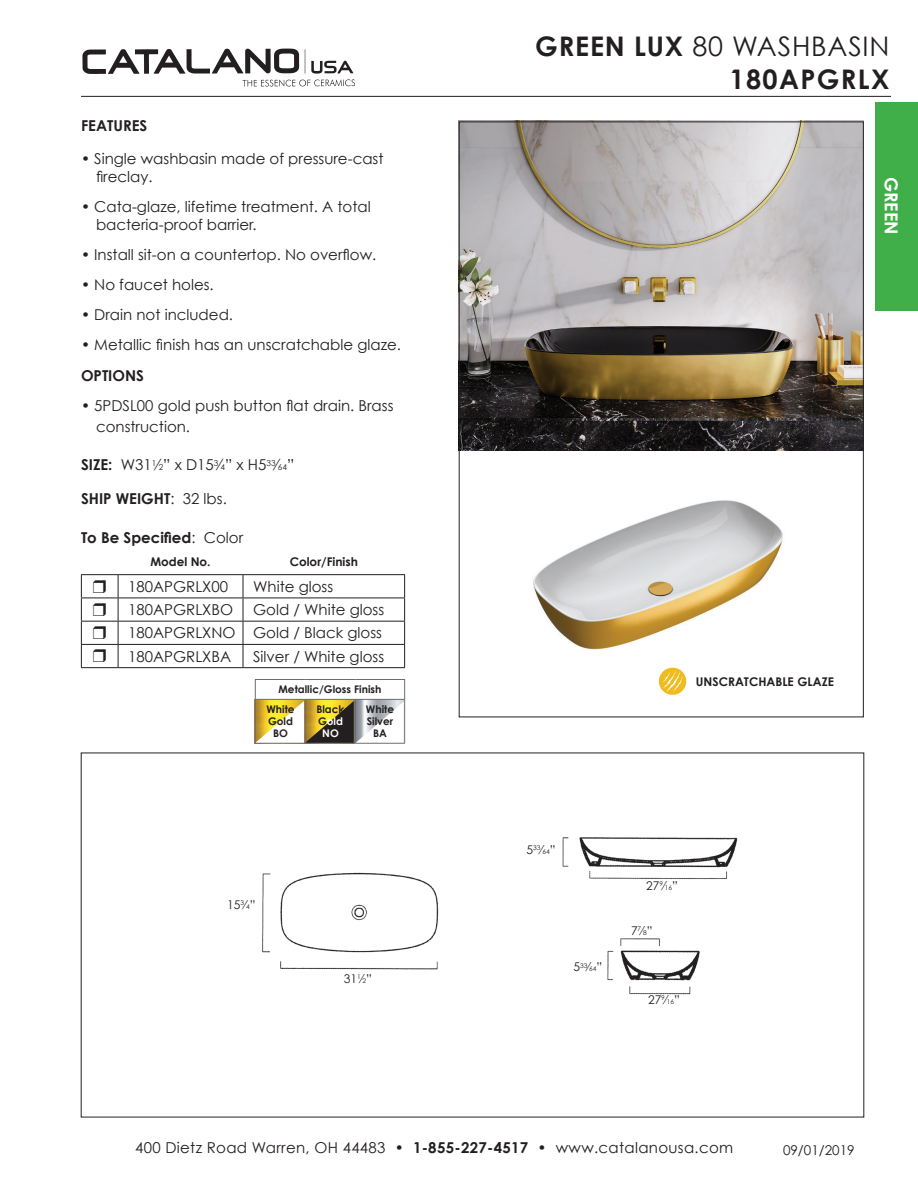
<style>
.page{position:relative;width:918px;height:1188px;background:#fff}
.page>*{position:absolute;margin:0;border:0;box-sizing:border-box;transform-origin:0 0}
.t1{font:700 27px/32.4px "Century Gothic";letter-spacing:.05em;color:#231f20;text-align:right}
.t2{font:700 18px "Century Gothic";color:#fff}
.t3{font:15px/18px "Century Gothic";color:#231f20}
.t4{font:15px "Century Gothic";letter-spacing:.02em;color:#231f20}
.t5{font:700 15px "Century Gothic";color:#231f20}
.t6{font:13.5px "Century Gothic";color:#231f20}
.t7{font:700 12px "Century Gothic";color:#231f20}
.t8{font:12px "Century Gothic";color:#231f20}
.t9{font:700 10.5px/12px "Century Gothic";color:#231f20;text-align:center}
.t10{font:6.6px "Century Gothic";color:#231f20}
.s1{font-style:italic}
.s2{font-weight:700}
.s3{font-size:8.25px}
.s4{font-weight:400}
.s5{color:#fff}
.s6{font-size:6.6px}
.s7{font-size:12px}
</style>
<div class="page">
<hr style="left:81px;top:96px;width:810px;height:1px;background:#231f20">
<div style="left:875px;top:102px;width:43px;height:208px;background:#40ae49"></div>
<img style="left:82px;top:48px;width:273px;height:39px">
<img style="left:459px;top:121px;width:405px;height:330px">
<hr style="left:81px;top:574px;width:37px;height:1px;background:#231f20">
<hr style="left:118px;top:574px;width:125px;height:1px;background:#231f20">
<hr style="left:118px;top:598px;width:125px;height:1px;background:#231f20">
<hr style="left:118px;top:621px;width:125px;height:1px;background:#231f20">
<hr style="left:118px;top:644px;width:125px;height:1px;background:#231f20">
<hr style="left:118px;top:667px;width:125px;height:1px;background:#231f20">
<hr style="left:243px;top:574px;width:162px;height:1px;background:#231f20">
<hr style="left:243px;top:598px;width:162px;height:1px;background:#231f20">
<hr style="left:243px;top:621px;width:162px;height:1px;background:#231f20">
<hr style="left:243px;top:644px;width:162px;height:1px;background:#231f20">
<svg style="left:243px;top:575px;width:1px;height:92px"></svg>
<svg style="left:404px;top:575px;width:1px;height:92px"></svg>
<hr style="left:243px;top:667px;width:162px;height:1px;background:#231f20">
<img style="left:262px;top:872px;width:178px;height:98px">
<img style="left:562px;top:837px;width:176px;height:43px">
<img style="left:607px;top:938px;width:93px;height:57px">
<img style="left:533px;top:500px;width:250px;height:150px">
<hr style="left:255px;top:679px;width:51px;height:1px;background:#6c6d70">
<hr style="left:306px;top:679px;width:49px;height:1px;background:#6c6d70">
<hr style="left:355px;top:679px;width:50px;height:1px;background:#6c6d70">
<svg style="left:255px;top:680px;width:150px;height:63px"></svg>
<hr style="left:255px;top:699px;width:51px;height:1px;background:#6c6d70">
<hr style="left:255px;top:700px;width:1px;height:43px;background:#6c6d70">
<hr style="left:306px;top:699px;width:49px;height:1px;background:#6c6d70">
<hr style="left:305px;top:700px;width:1px;height:43px;background:#6c6d70">
<hr style="left:355px;top:699px;width:50px;height:1px;background:#6c6d70">
<hr style="left:355px;top:700px;width:1px;height:43px;background:#6c6d70">
<hr style="left:404px;top:700px;width:1px;height:43px;background:#6c6d70">
<hr style="left:255px;top:743px;width:51px;height:1px;background:#6c6d70">
<hr style="left:306px;top:743px;width:49px;height:1px;background:#6c6d70">
<hr style="left:355px;top:743px;width:50px;height:1px;background:#6c6d70">
<img style="left:658px;top:667px;width:29px;height:28px">
<svg style="left:81px;top:575px;width:38px;height:93px"></svg>
<p class="t5" style="left:81px;top:116px;width:68px">FEATURES</p>
<p class="t3" style="left:96px;top:149px;width:289px;text-indent:-15px"><span class="s1">•</span> Single washbasin made of pressure-cast fireclay.</p>
<p class="t3" style="left:96px;top:197px;width:276px;text-indent:-15px">• Cata-glaze, lifetime treatment. A total bacteria-proof barrier.</p>
<p class="t3" style="left:81px;top:245px;width:297px">• Install sit-on a countertop. No overflow.</p>
<p class="t3" style="left:81px;top:275px;width:134px">• No faucet holes.</p>
<p class="t3" style="left:81px;top:305px;width:154px">• Drain not included.</p>
<p class="t3" style="left:81px;top:335px;width:321px">• Metallic finish has an unscratchable glaze.</p>
<p class="t5" style="left:81px;top:366px;width:65px">OPTIONS</p>
<p class="t3" style="left:96px;top:395px;width:299px;line-height:21px;text-indent:-15px">• 5PDSL00 gold push button flat drain. Brass construction.</p>
<p class="t3" style="left:81px;top:455px;width:215px"><span class="s2">Size:</span> W31<sup>1</sup>⁄<span class="s3">2</span>” x D15<sup>3</sup>⁄<span class="s3">4</span>” x H5<sup>33</sup>⁄<span class="s3">64</span>”</p>
<p class="t5" style="left:81px;top:489px;width:147px">SHIP WEIGHT<span class="s4">: 32 lbs.</span></p>
<p class="t5" style="left:81px;top:528px;width:164px">To Be Specified<span class="s4">: Color</span></p>
<p class="t7" style="left:150px;top:555px;width:62px">Model No.</p>
<p class="t7" style="left:290px;top:555px;width:70px">Color/Finish</p>
<p class="t3" style="left:128px;top:577px;width:101px">180APGRLX00</p>
<p class="t3" style="left:253px;top:577px;width:82px">White gloss</p>
<p class="t3" style="left:128px;top:601px;width:106px">180APGRLXBO</p>
<p class="t3" style="left:128px;top:598px;width:258px;line-height:23.2px;text-indent:125px">Gold / White gloss<br>180APGRLXNO Gold / Black gloss<br>180APGRLXBA</p>
<p class="t3" style="left:253px;top:647px;width:133px">Silver / White gloss</p>
<p class="t9" style="left:266px;top:679px;width:117px;line-height:20px;text-align:left;text-indent:12px">Metallic/Gloss Finish<br>White</p>
<p class="t9" style="left:268px;top:715px;width:26px">Gold<br>BO</p>
<p class="t9" style="left:316px;top:703px;width:30px">Black<br>G<span class="s5">old<br>NO</span></p>
<p class="t9" style="left:366px;top:703px;width:30px">White<br>Silver<br>BA</p>
<p class="t8" style="left:227px;top:897px;width:30px">15<sup>3</sup>⁄<span class="s6">4</span>”</p>
<p class="t8" style="left:344px;top:972px;width:30px">31<sup>1</sup>⁄<span class="s6">2</span>”</p>
<h1 class="t1" style="left:535px;top:30px;width:356px">GREEN LUX <span class="s4">80 WASHBASIN<br></span>180APGRLX</h1>
<p class="t2" style="left:903px;top:177px;width:59px;rotate:90deg">GREEN</p>
<p class="t7" style="left:696px;top:674px;width:71px">Unscratchable</p>
<p class="t7" style="left:798px;top:674px;width:36px">Glaze</p>
<p class="t10" style="left:527px;top:845px;width:30px"><span class="s7">5</span>33<span class="s7">⁄</span>64<span class="s7">”</span></p>
<p class="t10" style="left:573px;top:963px;width:30px"><span class="s7">5</span>33<span class="s7">⁄</span>64<span class="s7">”</span></p>
<p class="t8" style="left:646px;top:879px;width:33px">27<sup>9</sup>⁄<span class="s6">16</span>”</p>
<p class="t8" style="left:631px;top:923px;width:23px">7<sup>7</sup>⁄<span class="s6">8</span>”</p>
<p class="t8" style="left:648px;top:992px;width:33px">27<sup>9</sup>⁄<span class="s6">16</span>”</p>
<p class="t4" style="left:135px;top:1138px;width:600px">400 Dietz Road Warren, OH 44483 • <span class="s2">1-855-227-4517</span> • www.catalanousa.com</p>
<p class="t6" style="left:783px;top:1142px;width:73px">09/01/2019</p>
</div>
